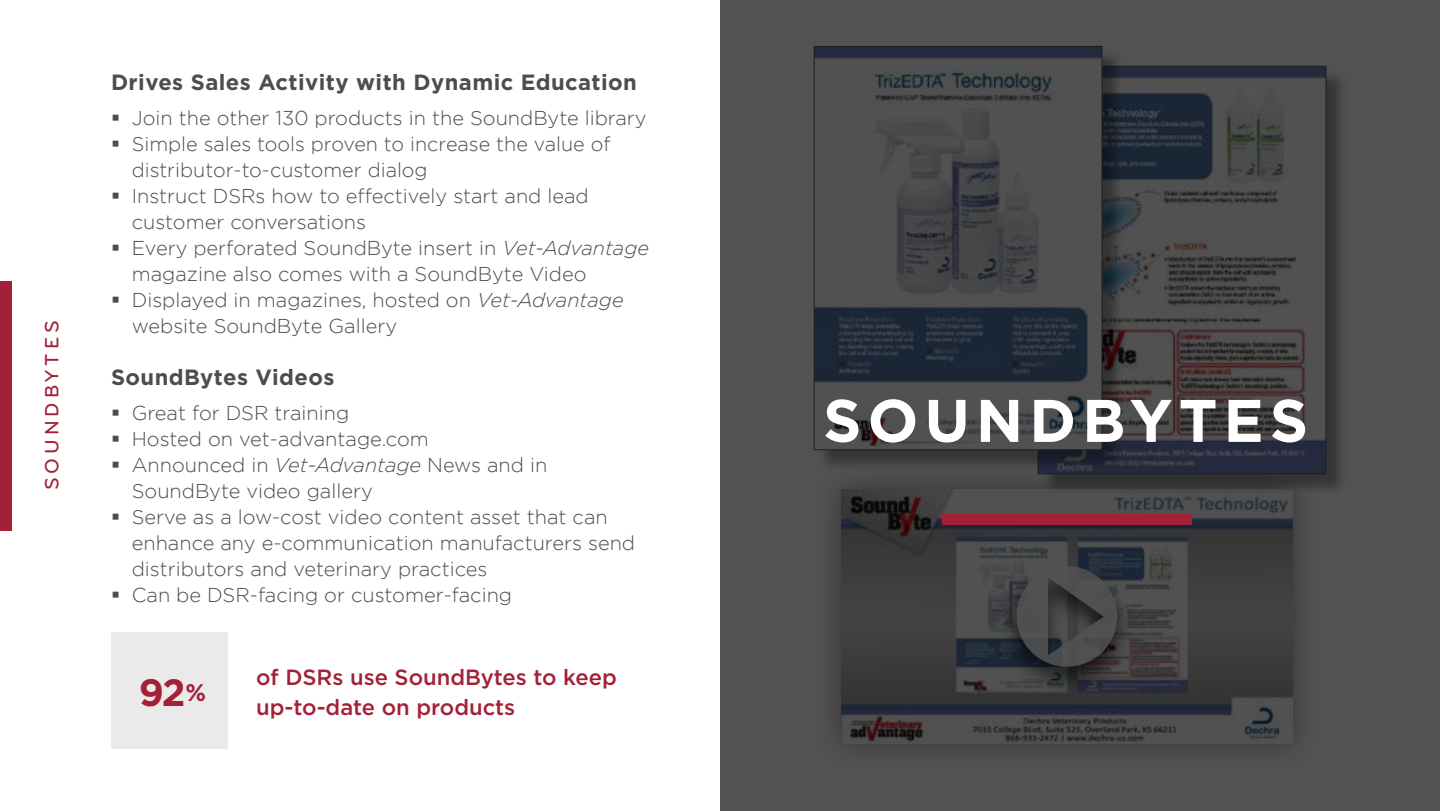
<style>
.page{position:relative;width:1440px;height:811px;background:#fff}
.page>*{position:absolute;margin:0;border:0;box-sizing:border-box;transform-origin:0 0}
.t1{font:700 60px "Gotham";letter-spacing:.1em;color:#fff}
.t2{font:700 38px "Gotham";color:#a42036}
.t3{font:700 22px "Gotham";letter-spacing:.02em;color:#4d4d4f}
.t4{font:500 22px/30px "Gotham";color:#a42036}
.t5{font:300 20px/26px "Gotham";color:#4d4d4f}
.t6{font:500 20px "Bryant";letter-spacing:.2em;color:#a42036}
.s1{font-style:italic}
.s2{font-size:24px}
</style>
<div class="page">
<div style="left:0;top:281px;width:12px;height:249px;background:#a42036"></div>
<svg style="left:720px;top:0;width:720px;height:811px;background:#474749"></svg>
<div style="left:111px;top:632px;width:116px;height:117px;background:#eaeaeb"></div>
<div style="left:942px;top:513px;width:249px;height:11px;background:#a42036"></div>
<p class="t6" style="left:41px;top:490px;width:171px;rotate:-90deg">SOUNDBYTES</p>
<p class="t3" style="left:111px;top:67px;width:527px">Drives Sales Activity with Dynamic Education</p>
<p class="t5" style="left:132px;top:104px;width:519px">Join the other 130 products in the SoundByte library Simple sales tools proven to increase the value of distributor-to-customer dialog<br>Instruct DSRs how to effectively start and lead customer conversations<br>Every perforated SoundByte insert in <span class="s1">Vet-Advantage </span>magazine also comes with a SoundByte Video Displayed in magazines, hosted on <span class="s1">Vet-Advantage </span>website SoundByte Gallery</p>
<p class="t3" style="left:111px;top:362px;width:225px">SoundBytes Videos</p>
<p class="t5" style="left:132px;top:399px;width:505px">Great for DSR training<br>Hosted on vet-advantage.com<br>Announced in <span class="s1">Vet-Advantage</span> News and in SoundByte video gallery<br>Serve as a low-cost video content asset that can enhance any e-communication manufacturers send distributors and veterinary practices<br>Can be DSR-facing or customer-facing</p>
<h2 class="t2" style="left:139px;top:667px;width:69px">92<span class="s2">%</span></h2>
<p class="t4" style="left:256px;top:661px;width:362px">of DSRs use SoundBytes to keep up-to-date on products</p>
<h1 class="t1" style="left:823px;top:381px;width:487px">SOUNDBYTES</h1>
</div>
